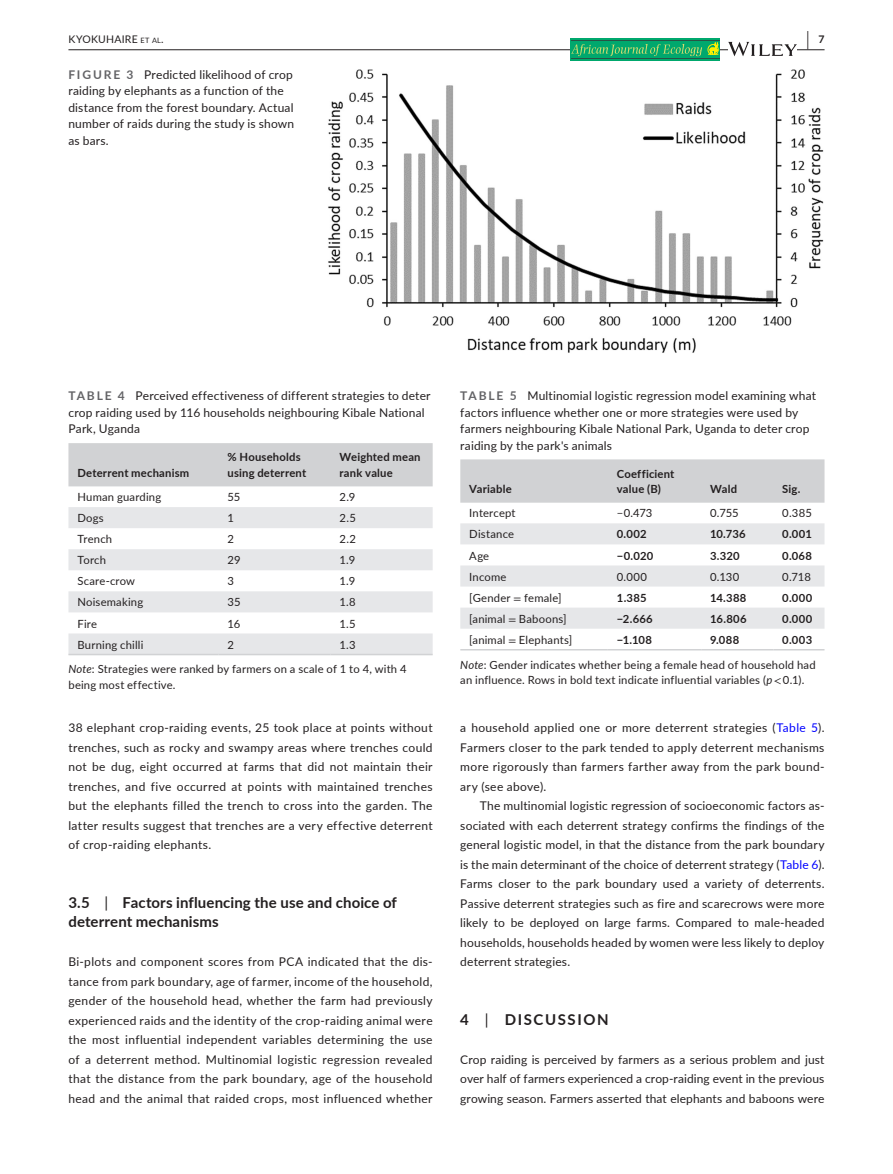
<style>
.page{position:relative;width:893px;height:1174px;background:#fff}
.page>*{position:absolute;margin:0;border:0;box-sizing:border-box;transform-origin:0 0}
.t1{font:700 19.5px "Lato";color:#231f20;scale:.43 1}
.t2{font:700 15px/19.5px "Lato";letter-spacing:.01em;color:#231f20}
.t3{font:700 15px "Lato";letter-spacing:.11em;color:#231f20}
.t4{font:12px/19.5px "Lato";letter-spacing:.015em;color:#231f20;text-align:justify}
.t5{font:11.25px/15.8px "Lato";letter-spacing:.015em;color:#231f20}
.t6{font:700 11.25px/15.8px "Lato";letter-spacing:.02em;color:#231f20}
.t7{font:10.5px "Lato";letter-spacing:.02em;color:#231f20}
.s1{font-size:7.35px}
.s2{font-weight:700;color:#636366}
.s3{font-style:italic}
.s4{font-weight:400}
.s5{font-family:"STIX"}
.s6{color:#00f}
</style>
<div class="page">
<hr style="left:68px;top:49px;width:756px;height:1px;background:#231f20">
<img style="left:571px;top:38px;width:149px;height:22px">
<svg style="left:708px;top:43px;width:11px;height:12px"></svg>
<hr style="left:571px;top:40px;width:149px;height:1px;background:#295245">
<hr style="left:571px;top:58px;width:149px;height:1px;background:#295245">
<svg style="left:728px;top:42px;width:69px;height:14px"></svg>
<img style="left:328px;top:69px;width:496px;height:284px">
<div style="left:68px;top:443px;width:365px;height:43px;background:#d1d2d4"></div>
<svg style="left:68px;top:507px;width:365px;height:147px;fill:#e6e7e9"></svg>
<hr style="left:68px;top:654px;width:150px;height:1px;background:#d1d2d4">
<hr style="left:218px;top:654px;width:113px;height:1px;background:#d1d2d4">
<hr style="left:331px;top:654px;width:102px;height:1px;background:#d1d2d4">
<div style="left:460px;top:459px;width:364px;height:43px;background:#d1d2d4"></div>
<svg style="left:460px;top:523px;width:364px;height:105px"></svg>
<hr style="left:460px;top:649px;width:148px;height:1px;background:#d1d2d4">
<hr style="left:608px;top:649px;width:93px;height:1px;background:#d1d2d4">
<hr style="left:701px;top:649px;width:72px;height:1px;background:#d1d2d4">
<hr style="left:773px;top:649px;width:51px;height:1px;background:#d1d2d4">
<p class="t7" style="left:68px;top:31px;width:97px">KYOKUHAIRE <span class="s1">et al</span>.</p>
<h1 class="t1" style="left:807px;top:25px;width:43px">| <sup>7</sup></h1>
<p class="t4" style="left:68px;top:66px;width:227px;line-height:16.5px;text-align:left"><span class="s2">FIGURE 3</span> Predicted likelihood of crop raiding by elephants as a function of the distance from the forest boundary. Actual number of raids during the study is shown as bars.</p>
<p class="t4" style="left:68px;top:387px;width:364px;line-height:16.5px;text-align:left"><span class="s2">TABLE 4</span> Perceived effectiveness of different strategies to deter crop raiding used by 116 households neighbouring Kibale National<br>Park, Uganda</p>
<p class="t6" style="left:77px;top:465px;width:113px">Deterrent mechanism</p>
<p class="t6" style="left:227px;top:449px;width:80px">% Households using deterrent</p>
<p class="t6" style="left:340px;top:449px;width:83px">Weighted mean rank value</p>
<p class="t5" style="left:77px;top:488px;width:85px">Human guarding</p>
<p class="t5" style="left:227px;top:488px;width:14px">55</p>
<p class="t5" style="left:340px;top:488px;width:17px">2.9</p>
<p class="t5" style="left:77px;top:510px;width:28px">Dogs</p>
<p class="t5" style="left:227px;top:510px;width:8px">1</p>
<p class="t5" style="left:340px;top:510px;width:18px">2.5</p>
<p class="t5" style="left:77px;top:531px;width:36px">Trench</p>
<p class="t5" style="left:227px;top:531px;width:8px">2</p>
<p class="t5" style="left:340px;top:531px;width:18px">2.2</p>
<p class="t5" style="left:77px;top:552px;width:30px">Torch</p>
<p class="t5" style="left:227px;top:552px;width:15px">29</p>
<p class="t5" style="left:340px;top:552px;width:17px">1.9</p>
<p class="t5" style="left:77px;top:573px;width:59px">Scare-crow</p>
<p class="t5" style="left:227px;top:573px;width:8px">3</p>
<p class="t5" style="left:340px;top:573px;width:17px">1.9</p>
<p class="t5" style="left:77px;top:594px;width:67px">Noisemaking</p>
<p class="t5" style="left:227px;top:594px;width:15px">35</p>
<p class="t5" style="left:340px;top:594px;width:18px">1.8</p>
<p class="t5" style="left:77px;top:615px;width:21px">Fire</p>
<p class="t5" style="left:227px;top:615px;width:14px">16</p>
<p class="t5" style="left:340px;top:615px;width:18px">1.5</p>
<p class="t5" style="left:77px;top:636px;width:67px">Burning chilli</p>
<p class="t5" style="left:227px;top:636px;width:8px">2</p>
<p class="t5" style="left:340px;top:636px;width:18px">1.3</p>
<p class="t5" style="left:68px;top:661px;width:340px"><span class="s3">Note</span>: Strategies were ranked by farmers on a scale of 1 to 4, with 4 being most effective.</p>
<p class="t4" style="left:68px;top:717px;width:366px">38 elephant crop-raiding events, 25 took place at points without trenches, such as rocky and swampy areas where trenches could not be dug, eight occurred at farms that did not maintain their trenches, and five occurred at points with maintained trenches but the elephants filled the trench to cross into the garden. The latter results suggest that trenches are a very effective deterrent of crop-raiding elephants.</p>
<p class="t2" style="left:68px;top:892px;width:330px">3.5 <span class="s4">|</span> Factors influencing the use and choice of deterrent mechanisms</p>
<p class="t4" style="left:68px;top:951px;width:366px">Bi-plots and component scores from PCA indicated that the dis&shy;tance from park boundary, age of farmer, income of the household, gender of the household head, whether the farm had previously experienced raids and the identity of the crop-raiding animal were the most influential independent variables determining the use of a deterrent method. Multinomial logistic regression revealed that the distance from the park boundary, age of the household head and the animal that raided crops, most influenced whether</p>
<p class="t4" style="left:460px;top:387px;width:357px;line-height:16.5px;text-align:left"><span class="s2">TABLE 5</span> Multinomial logistic regression model examining what factors influence whether one or more strategies were used by farmers neighbouring Kibale National Park, Uganda to deter crop raiding by the park's animals</p>
<p class="t6" style="left:469px;top:481px;width:44px">Variable</p>
<p class="t6" style="left:617px;top:465px;width:59px">Coefficient value (B)</p>
<p class="t6" style="left:710px;top:481px;width:28px">Wald</p>
<p class="t6" style="left:782px;top:481px;width:20px">Sig.</p>
<p class="t5" style="left:469px;top:505px;width:48px">Intercept</p>
<p class="t5" style="left:617px;top:505px;width:37px">−0.473</p>
<p class="t5" style="left:710px;top:505px;width:30px">0.755</p>
<p class="t5" style="left:782px;top:505px;width:31px">0.385</p>
<p class="t5" style="left:469px;top:526px;width:46px">Distance</p>
<p class="t6" style="left:617px;top:526px;width:31px">0.002</p>
<p class="t6" style="left:710px;top:526px;width:37px">10.736</p>
<p class="t6" style="left:782px;top:526px;width:31px">0.001</p>
<p class="t5" style="left:469px;top:547px;width:21px">Age</p>
<p class="t6" style="left:617px;top:547px;width:38px">−0.020</p>
<p class="t6" style="left:710px;top:547px;width:31px">3.320</p>
<p class="t6" style="left:782px;top:547px;width:31px">0.068</p>
<p class="t5" style="left:469px;top:568px;width:39px">Income</p>
<p class="t5" style="left:617px;top:568px;width:32px">0.000</p>
<p class="t5" style="left:710px;top:568px;width:31px">0.130</p>
<p class="t5" style="left:782px;top:568px;width:30px">0.718</p>
<p class="t5" style="left:469px;top:589px;width:94px">[Gender <span class="s5">=</span> female]</p>
<p class="t6" style="left:617px;top:589px;width:31px">1.385</p>
<p class="t6" style="left:710px;top:589px;width:38px">14.388</p>
<p class="t6" style="left:782px;top:589px;width:32px">0.000</p>
<p class="t5" style="left:469px;top:610px;width:99px">[animal <span class="s5">=</span> Baboons]</p>
<p class="t6" style="left:617px;top:610px;width:37px">−2.666</p>
<p class="t6" style="left:710px;top:610px;width:38px">16.806</p>
<p class="t6" style="left:782px;top:610px;width:32px">0.000</p>
<p class="t5" style="left:469px;top:631px;width:104px">[animal <span class="s5">=</span> Elephants]</p>
<p class="t6" style="left:617px;top:631px;width:37px">−1.108</p>
<p class="t6" style="left:710px;top:631px;width:31px">9.088</p>
<p class="t6" style="left:782px;top:631px;width:31px">0.003</p>
<p class="t5" style="left:460px;top:656px;width:357px"><span class="s3">Note</span>: Gender indicates whether being a female head of household had an influence. Rows in bold text indicate influential variables (<span class="s3">p</span><span class="s5">&lt;</span> 0.1).</p>
<p class="t4" style="left:460px;top:717px;width:366px">a household applied one or more deterrent strategies (<span class="s6">Table 5</span>).<br>Farmers closer to the park tended to apply deterrent mechanisms more rigorously than farmers farther away from the park bound&shy;ary (see above).</p>
<p class="t4" style="left:460px;top:795px;width:366px;text-indent:20px">The multinomial logistic regression of socioeconomic factors as&shy;sociated with each deterrent strategy confirms the findings of the general logistic model, in that the distance from the park boundary is the main determinant of the choice of deterrent strategy (<span class="s6">Table 6</span>).<br>Farms closer to the park boundary used a variety of deterrents.<br>Passive deterrent strategies such as fire and scarecrows were more likely to be deployed on large farms. Compared to male-headed households, households headed by women were less likely to deploy deterrent strategies.</p>
<p class="t3" style="left:460px;top:1008px;width:150px">4 <span class="s4">|</span> DISCUSSION</p>
<p class="t4" style="left:460px;top:1049px;width:366px">Crop raiding is perceived by farmers as a serious problem and just over half of farmers experienced a crop-raiding event in the previous growing season. Farmers asserted that elephants and baboons were</p>
</div>
